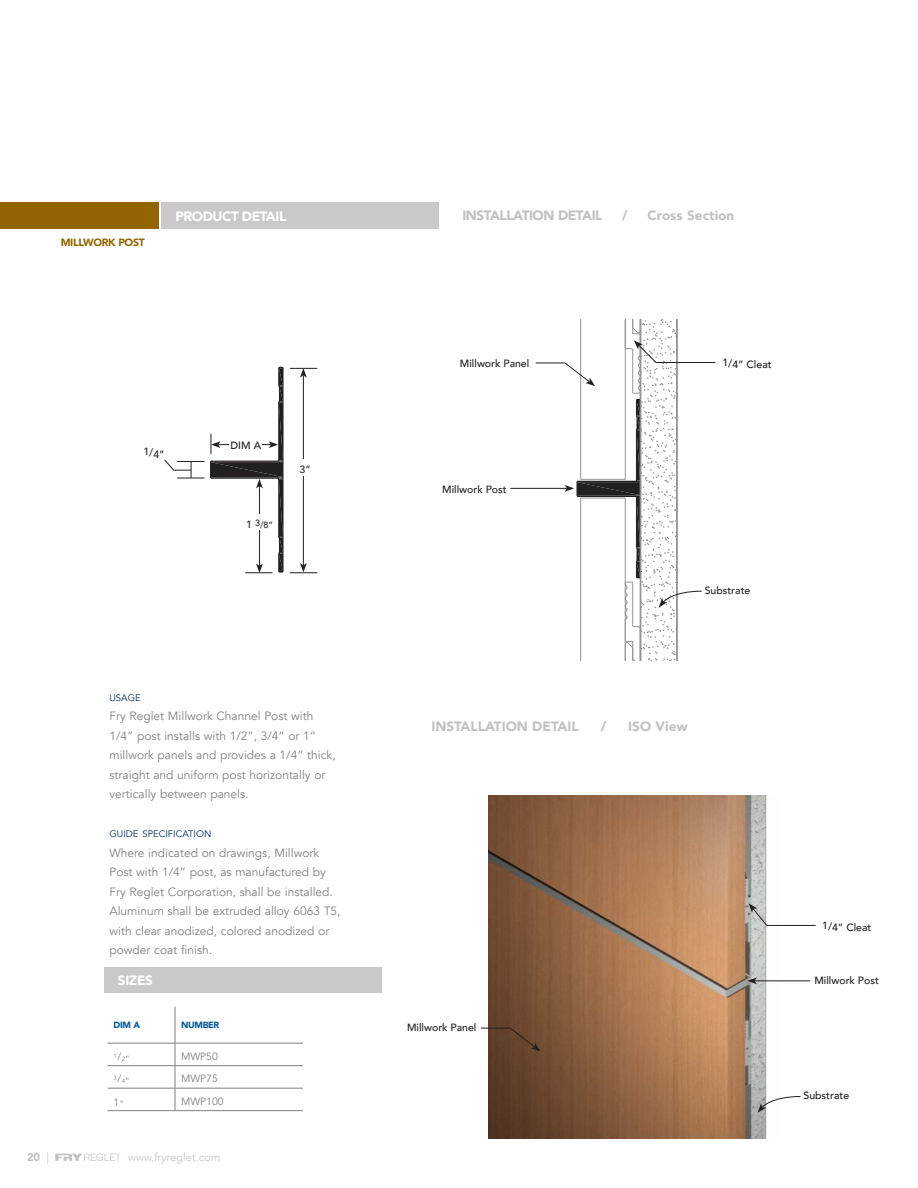
<style>
.page{position:relative;width:918px;height:1188px;background:#fff}
.page>*{position:absolute;margin:0;border:0;box-sizing:border-box;transform-origin:0 0}
.t1{font:900 13.5px "Avenir";color:#c0c1c2}
.t2{font:900 13.5px "Avenir";letter-spacing:-.03em;color:#fff}
.t3{font:900 13.5px "Avenir";letter-spacing:-.03em;color:#c0c1c2}
.t4{font:12px/19.5px "Avenir";color:#808083}
.t5{font:300 11.25px "Avenir";color:#c0c1c2}
.t6{font:900 11.25px "Avenir";color:#c0c1c2}
.t7{font:500 10.5px "Avenir";color:#231f20}
.t8{font:10.5px "Avenir";color:#808083}
.t9{font:900 10.5px "Avenir";letter-spacing:-.03em;color:#936502}
.t10{font:9.45px "Avenir";color:#002d5c}
.t11{font:900 9px "Avenir";letter-spacing:-.03em;color:#005695}
.t12{font:500 9px "Avenir";color:#231f20}
.t13{font:6.15px "Avenir";color:#808083}
.s1{font-size:10.5px}
.s2{font-family:"Minion Pro";font-size:10.5px}
.s3{font-family:"Minion Pro"}
.s4{font-weight:300}
</style>
<div class="page">
<svg style="left:55px;top:1153px;width:66px;height:8px"></svg>
<img style="left:489px;top:795px;width:291px;height:344px">
<svg style="left:481px;top:1027px;width:59px;height:24px"></svg>
<svg style="left:758px;top:1096px;width:43px;height:17px"></svg>
<svg style="left:749px;top:903px;width:67px;height:23px"></svg>
<hr style="left:283px;top:368px;width:1px;height:203px;background:#231f20">
<hr style="left:510px;top:488px;width:57px;height:1px;background:#231f20">
<svg style="left:535px;top:319px;width:181px;height:342px"></svg>
<hr style="left:755px;top:980px;width:55px;height:1px;background:#231f20">
<svg style="left:747px;top:977px;width:10px;height:7px"></svg>
<hr style="left:303px;top:375px;width:1px;height:190px;background:#231f20">
<svg style="left:290px;top:368px;width:27px;height:10px"></svg>
<svg style="left:290px;top:563px;width:27px;height:10px"></svg>
<div style="left:295px;top:460px;width:20px;height:16px;background:#fff"></div>
<svg style="left:164px;top:367px;width:119px;height:206px"></svg>
<div style="left:244px;top:515px;width:31px;height:15px;background:#fff"></div>
<div style="left:0;top:202px;width:159px;height:27px;background:#936502"></div>
<div style="left:162px;top:202px;width:277px;height:27px;background:#cac8c8"></div>
<div style="left:104px;top:967px;width:278px;height:25px;background:#cac8c8"></div>
<hr style="left:175px;top:1007px;width:1px;height:36px;background:#808083">
<svg style="left:108px;top:1043px;width:195px;height:68px"></svg>
<div style="left:230px;top:435px;width:32px;height:17px;background:#fff"></div>
<p class="t9" style="left:61px;top:233px;width:86px">MILLWORK POST</p>
<p class="t2" style="left:175px;top:205px;width:112px">PRODUCT DETAIL</p>
<p class="t3" style="left:462px;top:204px;width:142px">INSTALLATION DETAIL</p>
<p class="t1" style="left:622px;top:204px;width:7px">/</p>
<p class="t1" style="left:648px;top:204px;width:88px">Cross Section</p>
<p class="t7" style="left:143px;top:444px;width:23px">1/4”</p>
<p class="t7" style="left:230px;top:436px;width:32px">DIM A</p>
<p class="t12" style="left:246px;top:517px;width:29px"><span class="s1">1</span> 3/8”</p>
<p class="t7" style="left:300px;top:460px;width:13px">3”</p>
<p class="t10" style="left:110px;top:692px;width:33px">USAGE</p>
<p class="t4" style="left:110px;top:707px;width:228px">Fry Reglet Millwork Channel Post with 1/4” post installs with 1/2”, 3/4” or 1” millwork panels and provides a 1/4” thick, straight and uniform post horizontally or vertically between panels.</p>
<p class="t10" style="left:110px;top:828px;width:103px">GUIDE SPECIFICATION</p>
<p class="t4" style="left:110px;top:843px;width:233px">Where indicated on drawings, Millwork Post with 1/4” post, as manufactured by Fry Reglet Corporation, shall be installed.<br>Aluminum shall be extruded alloy 6063 T5, with clear anodized, colored anodized or powder coat finish.</p>
<p class="t2" style="left:118px;top:969px;width:36px">SIZES</p>
<p class="t11" style="left:114px;top:1017px;width:28px">DIM A</p>
<p class="t11" style="left:181px;top:1017px;width:40px">NUMBER</p>
<p class="t13" style="left:114px;top:1053px;width:17px">1<span class="s1">/</span>2<span class="s2">"</span></p>
<p class="t8" style="left:181px;top:1050px;width:38px">MWP50</p>
<p class="t13" style="left:114px;top:1076px;width:17px">3<span class="s1">/</span>4<span class="s2">"</span></p>
<p class="t8" style="left:181px;top:1072px;width:38px">MWP75</p>
<p class="t8" style="left:114px;top:1096px;width:11px">1<span class="s3">"</span></p>
<p class="t8" style="left:181px;top:1095px;width:44px">MWP100</p>
<p class="t6" style="left:27px;top:1147px;width:24px">20 <span class="s4">|</span></p>
<p class="t5" style="left:128px;top:1150px;width:94px">www.fryreglet.com</p>
<p class="t7" style="left:460px;top:354px;width:71px">Millwork Panel</p>
<p class="t7" style="left:442px;top:480px;width:66px">Millwork Post</p>
<p class="t7" style="left:722px;top:355px;width:51px">1/4” Cleat</p>
<p class="t7" style="left:705px;top:581px;width:47px">Substrate</p>
<p class="t1" style="left:431px;top:715px;width:149px">INSTALLATION DETAIL</p>
<p class="t1" style="left:601px;top:715px;width:7px">/</p>
<p class="t1" style="left:628px;top:715px;width:61px">ISO View</p>
<p class="t7" style="left:407px;top:1018px;width:71px">Millwork Panel</p>
<p class="t7" style="left:822px;top:919px;width:51px">1/4” Cleat</p>
<p class="t7" style="left:814px;top:972px;width:66px">Millwork Post</p>
<p class="t7" style="left:804px;top:1086px;width:47px">Substrate</p>
</div>
